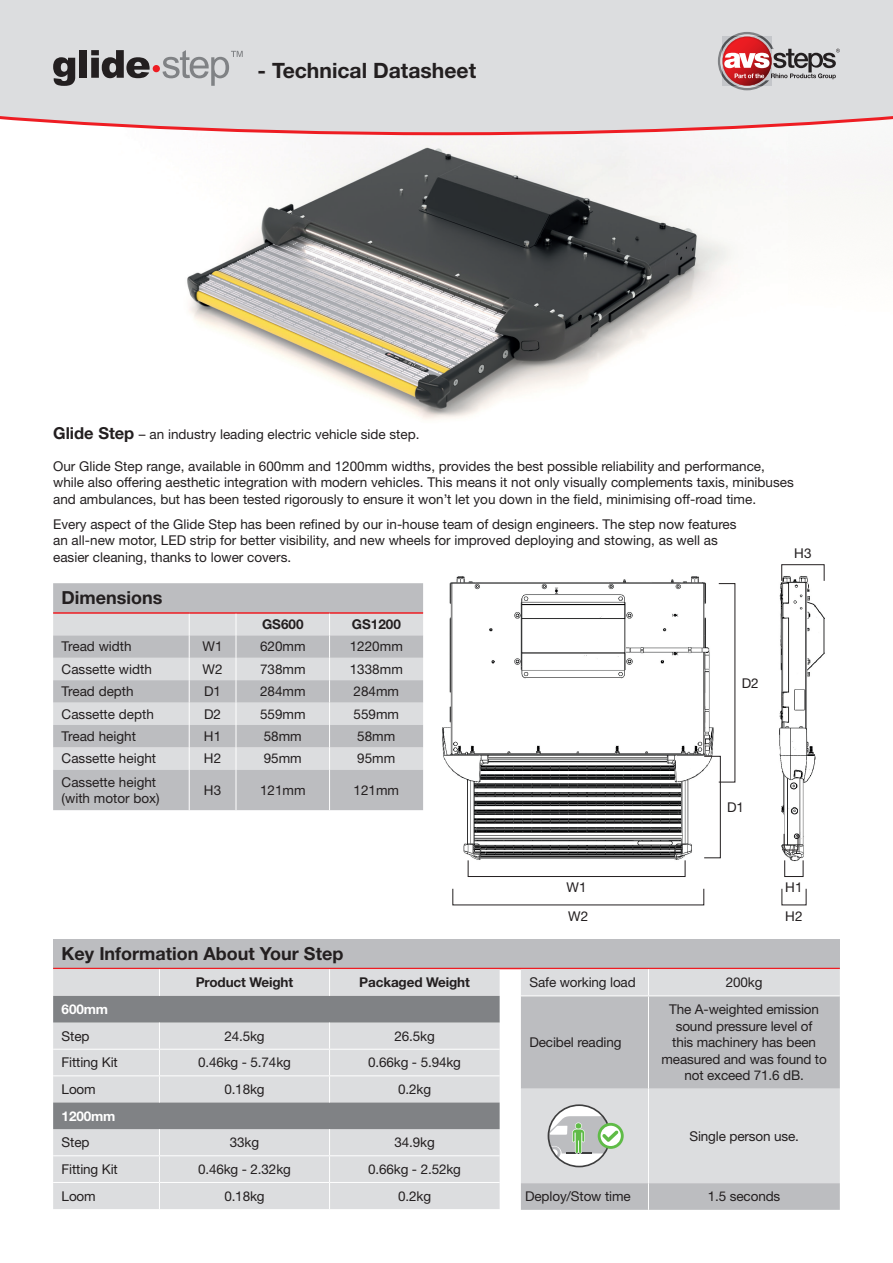
<style>
.page{position:relative;width:893px;height:1263px;background:#fff}
.page>*{position:absolute;margin:0;border:0;box-sizing:border-box;transform-origin:0 0}
.t1{font:700 21.15px "Helvetica Neue LT Pro";color:#231f20}
.t2{font:700 18px "Helvetica Neue LT Pro";color:#231f20}
.t3{font:13.5px/16.5px "Helvetica Neue LT Pro";color:#231f20}
.t4{font:700 13.5px "Helvetica Neue LT Pro";letter-spacing:-.01em;color:#231f20}
.t5{font:700 13.5px "Helvetica Neue LT Pro";letter-spacing:-.01em;color:#fff}
.s1{font-weight:700;font-size:16.5px}
</style>
<div class="page">
<img style="left:187px;top:135px;width:706px;height:285px">
<div style="left:0;top:0;width:893px;height:135px;background:#dcdddf"></div>
<svg style="left:718px;top:32px;width:122px;height:58px;background:#c1a0a3"></svg>
<div style="left:153px;top:65px;width:7px;height:7px;background:#ee1d23;border-radius:50%"></div>
<svg style="left:53px;top:57px;width:22px;height:29px"></svg>
<div style="left:79px;top:50px;width:8px;height:28px;background:#231f20"></div>
<svg style="left:91px;top:50px;width:59px;height:28px;background:#727072"></svg>
<svg style="left:162px;top:50px;width:81px;height:36px;background:#c4c5c7"></svg>
<img style="left:779px;top:569px;width:46px;height:299px">
<img style="left:442px;top:576px;width:277px;height:289px">
<div style="left:704px;top:756px;width:17px;height:102px;border:1px solid #231f20"></div>
<div style="left:468px;top:860px;width:217px;height:17px;border:1px solid #231f20"></div>
<div style="left:784px;top:860px;width:19px;height:17px;border:1px solid #231f20"></div>
<div style="left:784px;top:833px;width:14px;height:17px;border:1px solid #231f20"></div>
<div style="left:781px;top:564px;width:43px;height:17px;border:1px solid #231f20"></div>
<div style="left:53px;top:770px;width:370px;height:40px;background:#bcbdc0"></div>
<hr style="left:189px;top:770px;width:1px;height:40px;background:#fff">
<hr style="left:236px;top:770px;width:1px;height:40px;background:#fff">
<hr style="left:329px;top:770px;width:1px;height:40px;background:#fff">
<svg style="left:53px;top:583px;width:370px;height:187px;background:#cccbce"></svg>
<div style="left:53px;top:939px;width:787px;height:29px;background:#bcbdc0"></div>
<hr style="left:53px;top:968px;width:787px;height:1px;background:#ee1d23">
<div style="left:53px;top:969px;width:447px;height:240px;background:#dcdddf"></div>
<svg style="left:53px;top:996px;width:447px;height:133px;background:#b7b8ba"></svg>
<svg style="left:159px;top:969px;width:1px;height:27px"></svg>
<svg style="left:159px;top:1022px;width:1px;height:80px"></svg>
<svg style="left:159px;top:1129px;width:1px;height:80px"></svg>
<svg style="left:329px;top:969px;width:1px;height:27px"></svg>
<svg style="left:329px;top:1022px;width:1px;height:80px"></svg>
<svg style="left:329px;top:1129px;width:1px;height:80px"></svg>
<hr style="left:53px;top:1049px;width:106px;height:1px;background:#fff">
<hr style="left:159px;top:1049px;width:171px;height:1px;background:#fff">
<hr style="left:330px;top:1049px;width:170px;height:1px;background:#fff">
<hr style="left:53px;top:1075px;width:106px;height:1px;background:#fff">
<hr style="left:159px;top:1075px;width:171px;height:1px;background:#fff">
<hr style="left:330px;top:1075px;width:170px;height:1px;background:#fff">
<hr style="left:53px;top:1155px;width:106px;height:1px;background:#fff">
<hr style="left:159px;top:1155px;width:171px;height:1px;background:#fff">
<hr style="left:330px;top:1155px;width:170px;height:1px;background:#fff">
<hr style="left:53px;top:1182px;width:106px;height:1px;background:#fff">
<hr style="left:159px;top:1182px;width:171px;height:1px;background:#fff">
<hr style="left:330px;top:1182px;width:170px;height:1px;background:#fff">
<div style="left:521px;top:969px;width:319px;height:26px;background:#dcdddf"></div>
<svg style="left:521px;top:996px;width:319px;height:214px;background:#c9cacc"></svg>
<svg style="left:648px;top:969px;width:1px;height:26px"></svg>
<hr style="left:648px;top:996px;width:1px;height:92px;background:#fff">
<hr style="left:648px;top:1088px;width:1px;height:95px;background:#fff">
<svg style="left:648px;top:1183px;width:1px;height:27px"></svg>
<svg style="left:548px;top:1104px;width:76px;height:63px"></svg>
<p class="t1" style="left:258px;top:57px;width:220px">- Technical Datasheet</p>
<p class="t3" style="left:53px;top:426px;width:368px"><span class="s1">Glide Step</span> – an industry leading electric vehicle side step.</p>
<p class="t3" style="left:53px;top:458px;width:742px">Our Glide Step range, available in 600mm and 1200mm widths, provides the best possible reliability and performance, while also offering aesthetic integration with modern vehicles. This means it not only visually complements taxis, minibuses and ambulances, but has been tested rigorously to ensure it won’t let you down in the field, minimising off-road time.</p>
<p class="t3" style="left:53px;top:516px;width:685px">Every aspect of the Glide Step has been refined by our in-house team of design engineers. The step now features an all-new motor, LED strip for better visibility, and new wheels for improved deploying and stowing, as well as easier cleaning, thanks to lower covers.</p>
<p class="t3" style="left:794px;top:544px;width:19px">H3</p>
<p class="t2" style="left:62px;top:586px;width:102px">Dimensions</p>
<p class="t4" style="left:262px;top:616px;width:43px">GS600</p>
<p class="t4" style="left:352px;top:616px;width:51px">GS1200</p>
<p class="t3" style="left:62px;top:638px;width:72px">Tread width</p>
<p class="t3" style="left:203px;top:638px;width:22px">W1</p>
<p class="t3" style="left:260px;top:638px;width:47px">620mm</p>
<p class="t3" style="left:350px;top:638px;width:55px">1220mm</p>
<p class="t3" style="left:62px;top:660px;width:92px">Cassette width</p>
<p class="t3" style="left:203px;top:660px;width:22px">W2</p>
<p class="t3" style="left:260px;top:660px;width:47px">738mm</p>
<p class="t3" style="left:350px;top:660px;width:55px">1338mm</p>
<p class="t3" style="left:62px;top:683px;width:74px">Tread depth</p>
<p class="t3" style="left:204px;top:683px;width:19px">D1</p>
<p class="t3" style="left:260px;top:683px;width:47px">284mm</p>
<p class="t3" style="left:354px;top:683px;width:47px">284mm</p>
<p class="t3" style="left:62px;top:705px;width:94px">Cassette depth</p>
<p class="t3" style="left:204px;top:705px;width:19px">D2</p>
<p class="t3" style="left:260px;top:705px;width:47px">559mm</p>
<p class="t3" style="left:354px;top:705px;width:47px">559mm</p>
<p class="t3" style="left:62px;top:728px;width:76px">Tread height</p>
<p class="t3" style="left:204px;top:728px;width:19px">H1</p>
<p class="t3" style="left:264px;top:728px;width:40px">58mm</p>
<p class="t3" style="left:357px;top:728px;width:40px">58mm</p>
<p class="t3" style="left:62px;top:750px;width:96px">Cassette height</p>
<p class="t3" style="left:204px;top:750px;width:19px">H2</p>
<p class="t3" style="left:264px;top:750px;width:40px">95mm</p>
<p class="t3" style="left:357px;top:750px;width:40px">95mm</p>
<p class="t3" style="left:62px;top:773px;width:99px">Cassette height (with motor box)</p>
<p class="t3" style="left:204px;top:781px;width:19px">H3</p>
<p class="t3" style="left:260px;top:781px;width:47px">121mm</p>
<p class="t3" style="left:354px;top:781px;width:47px">121mm</p>
<p class="t2" style="left:62px;top:942px;width:283px">Key Information About Your Step</p>
<p class="t4" style="left:196px;top:974px;width:99px">Product Weight</p>
<p class="t4" style="left:359px;top:974px;width:112px">Packaged Weight</p>
<p class="t5" style="left:62px;top:1001px;width:48px">600mm</p>
<p class="t3" style="left:62px;top:1027px;width:29px">Step</p>
<p class="t3" style="left:224px;top:1027px;width:42px">24.5kg</p>
<p class="t3" style="left:394px;top:1027px;width:42px">26.5kg</p>
<p class="t3" style="left:62px;top:1054px;width:58px">Fitting Kit</p>
<p class="t3" style="left:198px;top:1054px;width:94px">0.46kg - 5.74kg</p>
<p class="t3" style="left:368px;top:1054px;width:94px">0.66kg - 5.94kg</p>
<p class="t3" style="left:62px;top:1080px;width:36px">Loom</p>
<p class="t3" style="left:224px;top:1080px;width:42px">0.18kg</p>
<p class="t3" style="left:398px;top:1080px;width:34px">0.2kg</p>
<p class="t5" style="left:62px;top:1107px;width:55px">1200mm</p>
<p class="t3" style="left:62px;top:1134px;width:29px">Step</p>
<p class="t3" style="left:230px;top:1134px;width:31px">33kg</p>
<p class="t3" style="left:394px;top:1134px;width:42px">34.9kg</p>
<p class="t3" style="left:62px;top:1160px;width:58px">Fitting Kit</p>
<p class="t3" style="left:198px;top:1160px;width:94px">0.46kg - 2.32kg</p>
<p class="t3" style="left:368px;top:1160px;width:94px">0.66kg - 2.52kg</p>
<p class="t3" style="left:62px;top:1187px;width:36px">Loom</p>
<p class="t3" style="left:224px;top:1187px;width:42px">0.18kg</p>
<p class="t3" style="left:398px;top:1187px;width:34px">0.2kg</p>
<p class="t3" style="left:742px;top:674px;width:19px">D2</p>
<p class="t3" style="left:727px;top:798px;width:19px">D1</p>
<p class="t3" style="left:567px;top:879px;width:22px">W1</p>
<p class="t3" style="left:568px;top:907px;width:22px">W2</p>
<p class="t3" style="left:529px;top:974px;width:108px">Safe working load</p>
<p class="t3" style="left:726px;top:974px;width:38px">200kg</p>
<p class="t3" style="left:785px;top:879px;width:19px">H1</p>
<p class="t3" style="left:785px;top:907px;width:19px">H2</p>
<p class="t3" style="left:529px;top:1034px;width:94px">Decibel reading</p>
<p class="t3" style="left:661px;top:1001px;width:167px;text-align:center">The A-weighted emission sound pressure level of<br>this machinery has been measured and was found to not exceed 71.6 dB.</p>
<p class="t3" style="left:689px;top:1127px;width:111px">Single person use.</p>
<p class="t3" style="left:525px;top:1188px;width:107px">Deploy/Stow time</p>
<p class="t3" style="left:708px;top:1188px;width:74px">1.5 seconds</p>
</div>
